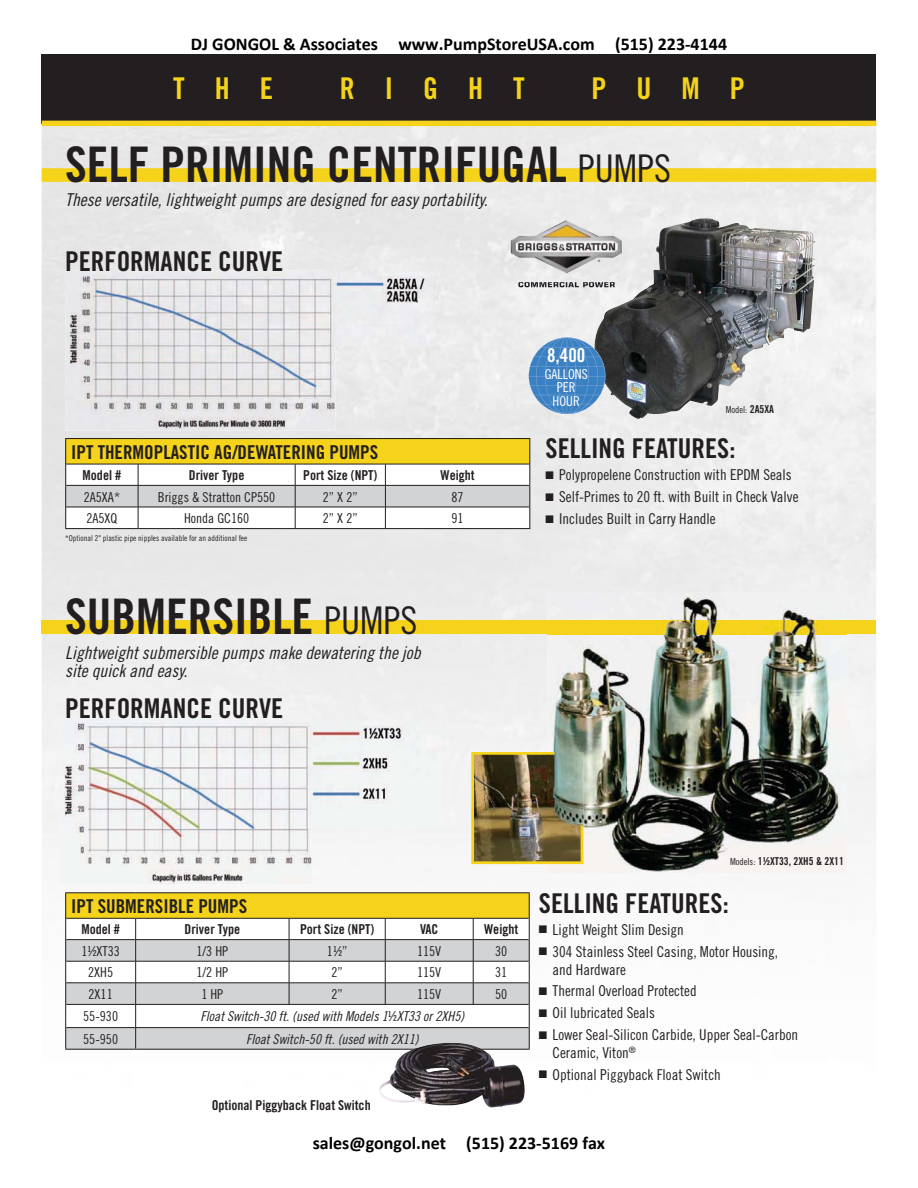
<style>
.page{position:relative;width:918px;height:1188px;background:#fff}
.page>*{position:absolute;margin:0;border:0;box-sizing:border-box;transform-origin:0 0}
.t1{font:49.05px "Trade Gothic Bold Cond Twenty";color:#231f20}
.t2{font:30px "Trade Gothic Bold Cond Twenty";letter-spacing:1em;color:#f5d31a}
.t3{font:27.3px "Trade Gothic Bold Cond Twenty";color:#231f20}
.t4{font:19.05px "Trade Gothic Bold Cond Twenty";color:#231f20}
.t5{font:19.05px "Trade Gothic Bold Cond Twenty";color:#fff}
.t6{font:700 18px "Calibri";color:#000}
.t7{font:17.7px/17.7px "Trade Gothic Cond Eighteen Obl";color:#231f20}
.t8{font:15px/21.8px "Trade Gothic Cond Eighteen";color:#231f20}
.t9{font:13.65px "Trade Gothic Cond Eighteen";color:#231f20}
.t10{font:13.65px "Trade Gothic Bold Cond Twenty";color:#231f20}
.t11{font:13.65px "Trade Gothic Cond Eighteen Obl";color:#231f20}
.t12{font:13.65px/13.6px "Trade Gothic Cond Eighteen";color:#fff;text-align:center}
.t13{font:10.95px "Trade Gothic Bold Cond Twenty";color:#231f20}
.t14{font:9.6px "Trade Gothic Cond Eighteen";color:#231f20}
.t15{font:8.25px "Trade Gothic Cond Eighteen";color:#231f20}
.s1{font-family:"Trade Gothic Cond Eighteen";font-size:38.25px}
.s2{font-family:"Trade Gothic Bold Cond Twenty";font-size:10.95px}
.s3{font-family:"Trade Gothic Cond Eighteen"}
.s4{font-family:"Trade Gothic Cond Eighteen";font-size:9.6px}
</style>
<div class="page">
<img style="left:42px;top:126px;width:834px;height:494px">
<div style="left:42px;top:54px;width:834px;height:69px;background:#231f20"></div>
<div style="left:42px;top:620px;width:834px;height:14px;background:#f5d31a"></div>
<div style="left:42px;top:168px;width:834px;height:14px;background:#f5d31a"></div>
<img style="left:65px;top:271px;width:271px;height:159px">
<img style="left:595px;top:219px;width:123px;height:200px">
<hr style="left:65px;top:438px;width:73px;height:1px;background:#231f20">
<hr style="left:138px;top:438px;width:392px;height:1px;background:#231f20">
<svg style="left:65px;top:439px;width:465px;height:90px"></svg>
<img style="left:60px;top:718px;width:252px;height:166px">
<div style="left:66px;top:893px;width:463px;height:25px;background:#f5d31a"></div>
<svg style="left:66px;top:940px;width:463px;height:109px;fill:#d1d3d4"></svg>
<hr style="left:65px;top:892px;width:71px;height:1px;background:#231f20">
<hr style="left:136px;top:892px;width:394px;height:1px;background:#231f20">
<svg style="left:65px;top:893px;width:1px;height:156px"></svg>
<svg style="left:529px;top:893px;width:1px;height:156px"></svg>
<hr style="left:65px;top:1049px;width:71px;height:1px;background:#231f20">
<hr style="left:136px;top:1049px;width:394px;height:1px;background:#231f20">
<hr style="left:66px;top:918px;width:70px;height:1px;background:#231f20">
<hr style="left:136px;top:918px;width:153px;height:1px;background:#231f20">
<hr style="left:289px;top:918px;width:96px;height:1px;background:#231f20">
<hr style="left:385px;top:918px;width:88px;height:1px;background:#231f20">
<hr style="left:473px;top:918px;width:56px;height:1px;background:#231f20">
<hr style="left:66px;top:939px;width:70px;height:1px;background:#231f20">
<hr style="left:136px;top:939px;width:153px;height:1px;background:#231f20">
<hr style="left:289px;top:939px;width:96px;height:1px;background:#231f20">
<hr style="left:385px;top:939px;width:88px;height:1px;background:#231f20">
<hr style="left:473px;top:939px;width:56px;height:1px;background:#231f20">
<hr style="left:66px;top:961px;width:70px;height:1px;background:#231f20">
<hr style="left:136px;top:961px;width:153px;height:1px;background:#231f20">
<hr style="left:289px;top:961px;width:96px;height:1px;background:#231f20">
<hr style="left:385px;top:961px;width:88px;height:1px;background:#231f20">
<hr style="left:473px;top:961px;width:56px;height:1px;background:#231f20">
<hr style="left:66px;top:983px;width:70px;height:1px;background:#231f20">
<hr style="left:136px;top:983px;width:153px;height:1px;background:#231f20">
<hr style="left:289px;top:983px;width:96px;height:1px;background:#231f20">
<svg style="left:289px;top:918px;width:1px;height:86px"></svg>
<hr style="left:385px;top:983px;width:88px;height:1px;background:#231f20">
<svg style="left:385px;top:918px;width:1px;height:86px"></svg>
<hr style="left:473px;top:983px;width:56px;height:1px;background:#231f20">
<svg style="left:473px;top:918px;width:1px;height:86px"></svg>
<hr style="left:66px;top:1004px;width:70px;height:1px;background:#231f20">
<hr style="left:136px;top:1004px;width:153px;height:1px;background:#231f20">
<hr style="left:289px;top:1004px;width:240px;height:1px;background:#231f20">
<hr style="left:66px;top:1027px;width:70px;height:1px;background:#231f20">
<hr style="left:136px;top:1027px;width:153px;height:1px;background:#231f20">
<svg style="left:135px;top:918px;width:1px;height:131px"></svg>
<hr style="left:289px;top:1027px;width:240px;height:1px;background:#231f20">
<img style="left:380px;top:1043px;width:145px;height:64px">
<img style="left:471px;top:752px;width:76px;height:112px">
<img style="left:547px;top:593px;width:299px;height:281px">
<img style="left:547px;top:620px;width:299px;height:14px">
<img style="left:547px;top:752px;width:36px;height:112px">
<div style="left:42px;top:121px;width:834px;height:5px;background:#f5d31a"></div>
<img style="left:334px;top:272px;width:98px;height:74px">
<img style="left:307px;top:721px;width:135px;height:106px">
<svg style="left:529px;top:337px;width:76px;height:77px;background:#6095c7"></svg>
<img style="left:511px;top:220px;width:111px;height:67px">
<svg style="left:546px;top:471px;width:11px;height:9px"></svg>
<svg style="left:546px;top:493px;width:11px;height:9px"></svg>
<svg style="left:546px;top:515px;width:11px;height:9px"></svg>
<p class="t6" style="left:191px;top:32px;width:538px">DJ GONGOL &amp; Associates www.PumpStoreUSA.com (515) 223-4144</p>
<h2 class="t2" style="left:173px;top:78px;width:101px">THE</h2>
<h2 class="t2" style="left:340px;top:78px;width:187px">RIGHT</h2>
<h2 class="t2" style="left:592px;top:78px;width:155px">PUMP</h2>
<h1 class="t1" style="left:65px;top:146px;width:607px">SELF PRIMING CENTRIFUGAL <span class="s1">PUMPS</span></h1>
<p class="t7" style="left:65px;top:192px;width:424px">These versatile, lightweight pumps are designed for easy portability.</p>
<h3 class="t3" style="left:65px;top:251px;width:220px">PERFORMANCE CURVE</h3>
<p class="t4" style="left:71px;top:445px;width:309px">IPT THERMOPLASTIC AG/DEWATERING PUMPS</p>
<p class="t10" style="left:83px;top:470px;width:40px">Model #</p>
<p class="t10" style="left:189px;top:470px;width:57px">Driver Type</p>
<p class="t10" style="left:303px;top:470px;width:76px">Port Size (NPT)</p>
<p class="t10" style="left:441px;top:470px;width:36px">Weight</p>
<p class="t9" style="left:84px;top:492px;width:38px">2A5XA*</p>
<p class="t9" style="left:158px;top:492px;width:119px">Briggs &amp; Stratton CP550</p>
<p class="t9" style="left:323px;top:492px;width:36px">2” X 2”</p>
<p class="t9" style="left:452px;top:492px;width:14px">87</p>
<p class="t9" style="left:86px;top:513px;width:33px">2A5XQ</p>
<p class="t9" style="left:184px;top:513px;width:67px">Honda GC160</p>
<p class="t9" style="left:323px;top:513px;width:36px">2” X 2”</p>
<p class="t9" style="left:452px;top:513px;width:14px">91</p>
<p class="t15" style="left:65px;top:535px;width:184px">*Optional 2" plastic pipe nipples available for an additional fee</p>
<h1 class="t1" style="left:65px;top:599px;width:354px">SUBMERSIBLE <span class="s1">PUMPS</span></h1>
<p class="t7" style="left:65px;top:646px;width:357px">Lightweight submersible pumps make dewatering the job site quick and easy.</p>
<h3 class="t3" style="left:65px;top:698px;width:220px">PERFORMANCE CURVE</h3>
<p class="t5" style="left:547px;top:349px;width:40px">8,400</p>
<p class="t12" style="left:545px;top:368px;width:45px">GALLONS<br>PER<br>HOUR</p>
<p class="t14" style="left:726px;top:406px;width:50px">Model: <span class="s2">2A5XA</span></p>
<h3 class="t3" style="left:546px;top:439px;width:191px">SELLING FEATURES:</h3>
<p class="t8" style="left:559px;top:465px;width:241px">Polypropelene Construction with EPDM Seals<br>Self-Primes to 20 ft. with Built in Check Valve<br>Includes Built in Carry Handle</p>
<p class="t4" style="left:71px;top:899px;width:178px">IPT SUBMERSIBLE PUMPS</p>
<p class="t10" style="left:81px;top:924px;width:40px">Model #</p>
<p class="t10" style="left:185px;top:924px;width:57px">Driver Type</p>
<p class="t10" style="left:300px;top:924px;width:76px">Port Size (NPT)</p>
<p class="t10" style="left:420px;top:924px;width:20px">VAC</p>
<p class="t10" style="left:484px;top:924px;width:36px">Weight</p>
<p class="t9" style="left:81px;top:946px;width:40px">1½XT33</p>
<p class="t9" style="left:196px;top:946px;width:33px">1/3 HP</p>
<p class="t9" style="left:327px;top:946px;width:22px">1½”</p>
<p class="t9" style="left:417px;top:946px;width:26px">115V</p>
<p class="t9" style="left:495px;top:946px;width:14px">30</p>
<p class="t9" style="left:88px;top:968px;width:26px">2XH5</p>
<p class="t9" style="left:196px;top:968px;width:33px">1/2 HP</p>
<p class="t9" style="left:331px;top:968px;width:13px">2”</p>
<p class="t9" style="left:417px;top:968px;width:26px">115V</p>
<p class="t9" style="left:495px;top:968px;width:14px">31</p>
<p class="t9" style="left:89px;top:989px;width:26px">2X11</p>
<p class="t9" style="left:201px;top:989px;width:23px">1 HP</p>
<p class="t9" style="left:331px;top:989px;width:13px">2”</p>
<p class="t9" style="left:417px;top:989px;width:26px">115V</p>
<p class="t9" style="left:495px;top:989px;width:14px">50</p>
<p class="t9" style="left:83px;top:1011px;width:36px">55-930</p>
<p class="t11" style="left:201px;top:1011px;width:265px">Float Switch-30 ft. (used with Models 1<span class="s3">½</span>XT33 or 2XH5)</p>
<p class="t9" style="left:83px;top:1034px;width:36px">55-950</p>
<p class="t11" style="left:246px;top:1034px;width:174px">Float Switch-50 ft. (used with 2X11)</p>
<p class="t10" style="left:212px;top:1100px;width:160px">Optional Piggyback Float Switch</p>
<p class="t13" style="left:730px;top:857px;width:115px"><span class="s4">Models:</span> 1½XT33, 2XH5 &amp; 2X11</p>
<h3 class="t3" style="left:539px;top:893px;width:191px">SELLING FEATURES:</h3>
<p class="t8" style="left:553px;top:920px;width:227px">Light Weight Slim Design<br>304 Stainless Steel Casing, Motor Housing,</p>
<p class="t8" style="left:553px;top:960px;width:247px">and Hardware<br>Thermal Overload Protected<br>Oil lubricated Seals<br>Lower Seal-Silicon Carbide, Upper Seal-Carbon</p>
<p class="t8" style="left:553px;top:1043px;width:170px">Ceramic, Viton<sup>®<br></sup>Optional Piggyback Float Switch</p>
<p class="t6" style="left:313px;top:1132px;width:294px">sales@gongol.net (515) 223-5169 fax</p>
</div>
